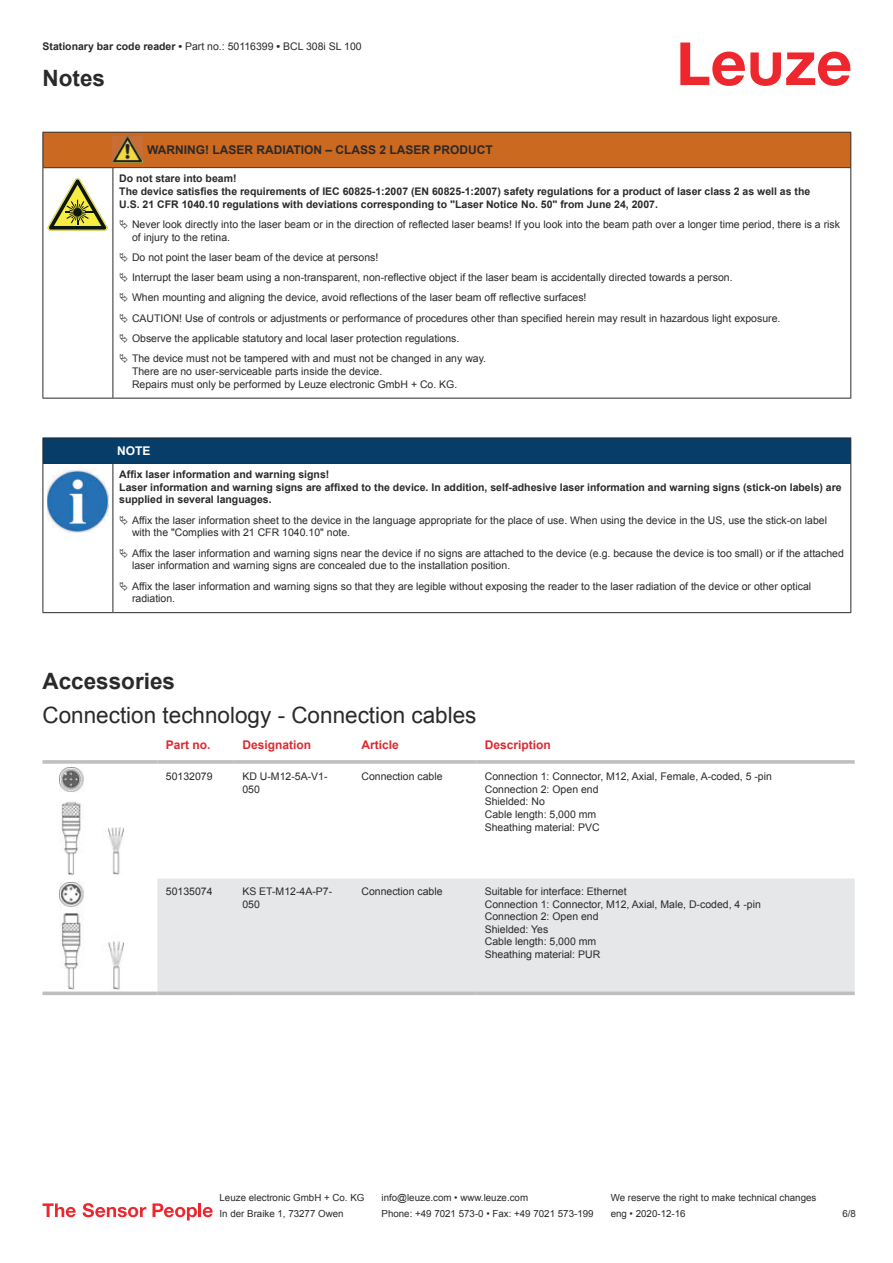
<style>
.page{position:relative;width:893px;height:1263px;background:#fff}
.page>*{position:absolute;margin:0;border:0;box-sizing:border-box;transform-origin:0 0}
.t1{font:22.5px "Arial";color:#2b292a}
.t2{font:700 22.5px "Arial";color:#2b292a}
.t3{font:700 12px "Arial";color:#2b292a}
.t4{font:700 12px "Arial";color:#db2a30}
.t5{font:700 12px "Arial";color:#fff}
.t6{font:10.5px/12.6px "Arial";color:#2b292a}
.t7{font:700 10.5px/12.6px "Arial";color:#2b292a}
.t8{font:9.75px "Arial";color:#2b292a}
.s1{font-weight:700}
</style>
<div class="page">
<svg style="left:680px;top:43px;width:170px;height:43px"></svg>
<div style="left:157px;top:878px;width:698px;height:113px;background:#e6e7e9"></div>
<svg style="left:43px;top:760px;width:114px;height:4px"></svg>
<hr style="left:157px;top:760px;width:77px;height:4px;background:#c6c8c9">
<svg style="left:234px;top:760px;width:119px;height:4px"></svg>
<svg style="left:353px;top:760px;width:123px;height:4px"></svg>
<hr style="left:476px;top:760px;width:379px;height:4px;background:#c6c8c9">
<svg style="left:43px;top:991px;width:114px;height:4px"></svg>
<svg style="left:157px;top:991px;width:77px;height:4px"></svg>
<svg style="left:234px;top:991px;width:119px;height:4px"></svg>
<svg style="left:353px;top:991px;width:123px;height:4px"></svg>
<svg style="left:476px;top:991px;width:379px;height:4px;background:#c2c4c6"></svg>
<img style="left:59px;top:768px;width:65px;height:106px">
<img style="left:59px;top:883px;width:65px;height:106px">
<svg style="left:43px;top:1203px;width:33px;height:14px"></svg>
<svg style="left:83px;top:1203px;width:63px;height:14px"></svg>
<svg style="left:153px;top:1203px;width:44px;height:17px"></svg>
<hr style="left:198px;top:1203px;width:3px;height:14px;background:#ed272d">
<svg style="left:203px;top:1207px;width:10px;height:10px"></svg>
<div style="left:44px;top:133px;width:806px;height:34px;background:#ca691f"></div>
<svg style="left:44px;top:168px;width:806px;height:230px"></svg>
<hr style="left:43px;top:132px;width:70px;height:1px;background:#2b292a">
<hr style="left:43px;top:133px;width:1px;height:34px;background:#2b292a">
<hr style="left:43px;top:167px;width:70px;height:1px;background:#2b292a">
<hr style="left:113px;top:132px;width:30px;height:1px;background:#2b292a">
<hr style="left:113px;top:167px;width:30px;height:1px;background:#2b292a">
<hr style="left:143px;top:132px;width:708px;height:1px;background:#2b292a">
<hr style="left:850px;top:133px;width:1px;height:34px;background:#2b292a">
<hr style="left:143px;top:167px;width:708px;height:1px;background:#2b292a">
<hr style="left:43px;top:168px;width:1px;height:226px;background:#2b292a">
<hr style="left:113px;top:168px;width:1px;height:226px;background:#2b292a">
<hr style="left:850px;top:168px;width:1px;height:226px;background:#2b292a">
<hr style="left:43px;top:398px;width:70px;height:1px;background:#2b292a">
<hr style="left:113px;top:398px;width:30px;height:1px;background:#2b292a">
<hr style="left:143px;top:398px;width:708px;height:1px;background:#2b292a">
<img style="left:113px;top:136px;width:30px;height:27px">
<svg style="left:47px;top:178px;width:60px;height:53px"></svg>
<svg style="left:115px;top:169px;width:734px;height:225px"></svg>
<hr style="left:43px;top:463px;width:70px;height:1px;background:#2b292a">
<div style="left:43px;top:438px;width:808px;height:25px;background:#063d69"></div>
<hr style="left:113px;top:463px;width:738px;height:1px;background:#2b292a">
<hr style="left:43px;top:464px;width:1px;height:144px;background:#2b292a">
<hr style="left:113px;top:464px;width:1px;height:144px;background:#2b292a">
<hr style="left:850px;top:464px;width:1px;height:144px;background:#2b292a">
<hr style="left:43px;top:612px;width:70px;height:1px;background:#2b292a">
<hr style="left:113px;top:612px;width:738px;height:1px;background:#2b292a">
<img style="left:47px;top:470px;width:61px;height:63px">
<svg style="left:120px;top:220px;width:8px;height:9px"></svg>
<svg style="left:120px;top:252px;width:8px;height:10px"></svg>
<svg style="left:120px;top:273px;width:8px;height:9px"></svg>
<svg style="left:120px;top:293px;width:8px;height:9px"></svg>
<svg style="left:120px;top:313px;width:8px;height:10px"></svg>
<svg style="left:120px;top:334px;width:8px;height:9px"></svg>
<svg style="left:120px;top:354px;width:8px;height:9px"></svg>
<p class="t6" style="left:43px;top:41px;width:321px"><span class="s1">Stationary bar code reader •</span> Part no.: 50116399 <span class="s1">•</span> BCL 308i SL 100</p>
<h1 class="t2" style="left:43px;top:70px;width:64px">Notes</h1>
<p class="t3" style="left:147px;top:145px;width:347px">WARNING! LASER RADIATION – CLASS 2 LASER PRODUCT</p>
<p class="t7" style="left:119px;top:173px;width:692px">Do not stare into beam!<br>The device satisfies the requirements of IEC 60825-1:2007 (EN 60825-1:2007) safety regulations for a product of laser class 2 as well as the<br>U.S. 21 CFR 1040.10 regulations with deviations corresponding to "Laser Notice No. 50" from June 24, 2007.</p>
<p class="t6" style="left:132px;top:219px;width:709px">Never look directly into the laser beam or in the direction of reflected laser beams! If you look into the beam path over a longer time period, there is a risk of injury to the retina.</p>
<p class="t6" style="left:132px;top:248px;width:650px;line-height:20.2px">Do not point the laser beam of the device at persons!<br>Interrupt the laser beam using a non-transparent, non-reflective object if the laser beam is accidentally directed towards a person.<br>When mounting and aligning the device, avoid reflections of the laser beam off reflective surfaces!<br>CAUTION! Use of controls or adjustments or performance of procedures other than specified herein may result in hazardous light exposure.<br>Observe the applicable statutory and local laser protection regulations.<br>The device must not be tampered with and must not be changed in any way.</p>
<p class="t6" style="left:132px;top:366px;width:327px">There are no user-serviceable parts inside the device.<br>Repairs must only be performed by Leuze electronic GmbH + Co. KG.</p>
<p class="t5" style="left:117px;top:446px;width:35px">NOTE</p>
<p class="t7" style="left:119px;top:469px;width:724px">Affix laser information and warning signs!<br>Laser information and warning signs are affixed to the device. In addition, self-adhesive laser information and warning signs (stick-on labels) are supplied in several languages.</p>
<p class="t6" style="left:132px;top:515px;width:696px">Affix the laser information sheet to the device in the language appropriate for the place of use. When using the device in the US, use the stick-on label with the "Complies with 21 CFR 1040.10" note.</p>
<p class="t6" style="left:132px;top:548px;width:713px">Affix the laser information and warning signs near the device if no signs are attached to the device (e.g. because the device is too small) or if the attached laser information and warning signs are concealed due to the installation position.</p>
<p class="t6" style="left:132px;top:580px;width:681px">Affix the laser information and warning signs so that they are legible without exposing the reader to the laser radiation of the device or other optical radiation.</p>
<h1 class="t2" style="left:43px;top:673px;width:134px">Accessories</h1>
<h1 class="t1" style="left:43px;top:707px;width:435px">Connection technology - Connection cables</h1>
<p class="t4" style="left:166px;top:740px;width:46px">Part no.</p>
<p class="t4" style="left:242px;top:740px;width:70px">Designation</p>
<p class="t4" style="left:361px;top:740px;width:39px">Article</p>
<p class="t4" style="left:485px;top:740px;width:68px">Description</p>
<p class="t6" style="left:166px;top:771px;width:48px">50132079</p>
<p class="t6" style="left:242px;top:771px;width:87px">KD U-M12-5A-V1-<br>050</p>
<p class="t6" style="left:361px;top:771px;width:83px">Connection cable</p>
<p class="t6" style="left:485px;top:771px;width:289px">Connection 1: Connector, M12, Axial, Female, A-coded, 5 -pin<br>Connection 2: Open end<br>Shielded: No<br>Cable length: 5,000 mm<br>Sheathing material: PVC</p>
<p class="t6" style="left:166px;top:886px;width:48px">50135074</p>
<p class="t6" style="left:242px;top:886px;width:91px">KS ET-M12-4A-P7-<br>050</p>
<p class="t6" style="left:361px;top:886px;width:83px">Connection cable</p>
<p class="t6" style="left:485px;top:886px;width:278px">Suitable for interface: Ethernet<br>Connection 1: Connector, M12, Axial, Male, D-coded, 4 -pin<br>Connection 2: Open end<br>Shielded: Yes<br>Cable length: 5,000 mm<br>Sheathing material: PUR</p>
<p class="t8" style="left:220px;top:1194px;width:146px">Leuze electronic GmbH + Co. KG</p>
<p class="t8" style="left:381px;top:1194px;width:148px">info@leuze.com • www.leuze.com</p>
<p class="t8" style="left:611px;top:1194px;width:207px">We reserve the right to make technical changes</p>
<p class="t8" style="left:220px;top:1210px;width:126px">In der Braike 1, 73277 Owen</p>
<p class="t8" style="left:381px;top:1210px;width:214px">Phone: +49 7021 573-0 • Fax: +49 7021 573-199</p>
<p class="t8" style="left:611px;top:1210px;width:76px">eng • 2020-12-16</p>
<p class="t8" style="left:842px;top:1210px;width:15px">6 /8</p>
</div>
